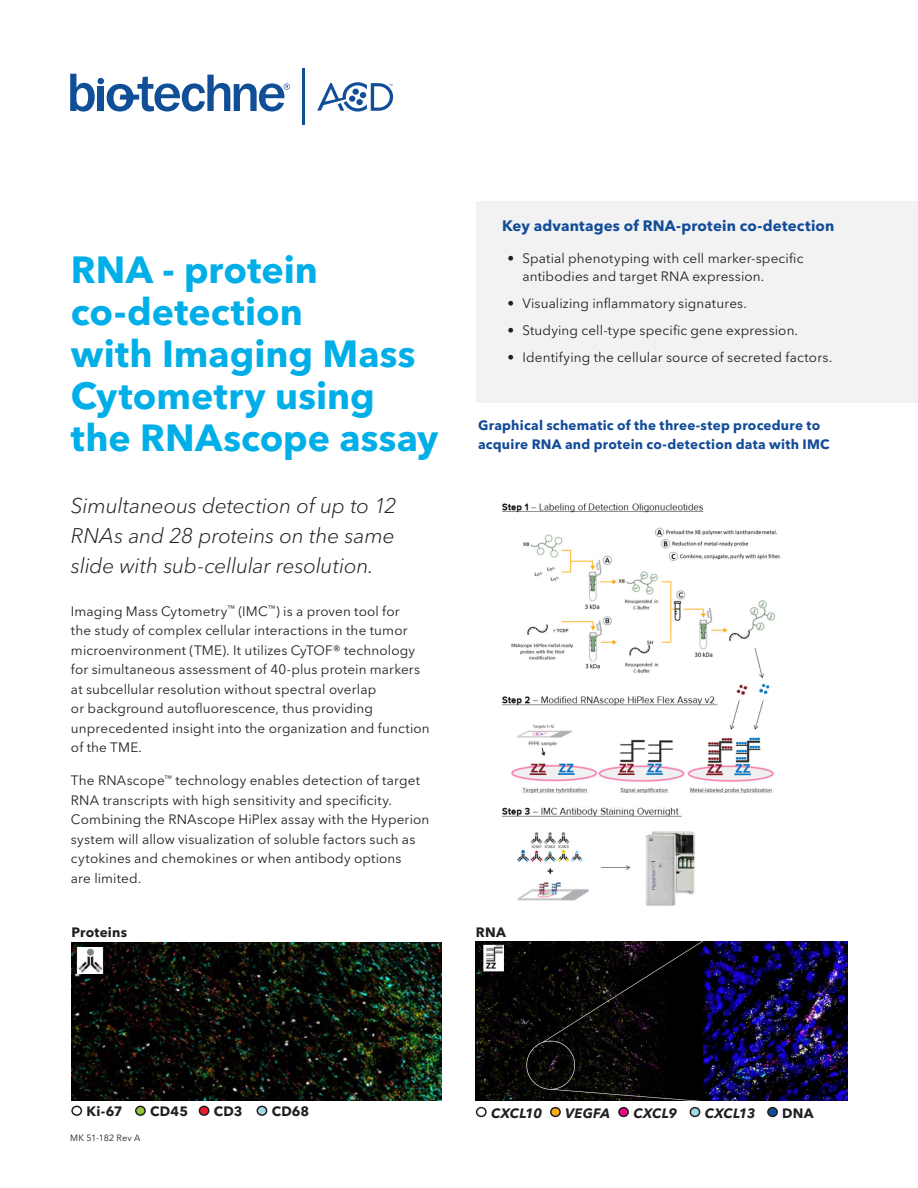
<style>
.page{position:relative;width:918px;height:1188px;background:#fff}
.page>*{position:absolute;margin:0;border:0;box-sizing:border-box;transform-origin:0 0}
.t1{font:700 37.5px/42px "Avenir Next LT Pro";color:#00aee8}
.Statement{font:italic 300 21px/30px "Avenir Next LT Pro";letter-spacing:-.01em;color:#231f20;text-align:justify}
.Subhead{font:700 15px "Avenir Next LT Pro";letter-spacing:.01em;color:#124c98}
.Body_Copy{font:13.5px/19.5px "Avenir Next LT Pro";letter-spacing:.01em;color:#231f20}
.Subhead-2{font:700 13.5px/19.5px "Avenir Next LT Pro";letter-spacing:.015em;color:#124c98}
.Body_Copy-2{font:700 13.5px "Avenir Next LT Pro";letter-spacing:.015em;color:#231f20}
.Body_Copy-3{font:italic 700 13.5px "Avenir Next LT Pro";letter-spacing:.005em;color:#231f20}
.Trademark_and_Job_Co{font:9px "Avenir Next LT Pro";letter-spacing:.015em;color:#231f20}
</style>
<div class="page">
<div style="left:477px;top:201px;width:441px;height:201px;background:#f2f2f2"></div>
<img style="left:501px;top:503px;width:280px;height:403px">
<img style="left:71px;top:942px;width:371px;height:158px">
<img style="left:476px;top:942px;width:372px;height:158px">
<img style="left:77px;top:947px;width:26px;height:27px">
<div style="left:71px;top:1106px;width:11px;height:10px;border:2px solid #231f20;border-radius:50%"></div>
<div style="left:476px;top:1107px;width:11px;height:10px;border:2px solid #231f20;border-radius:50%"></div>
<div style="left:136px;top:1106px;width:9px;height:9px;background:#90c53c;border-radius:50%"></div>
<div style="left:135px;top:1106px;width:11px;height:10px;border:2px solid #231f20;border-radius:50%"></div>
<div style="left:551px;top:1108px;width:9px;height:8px;background:#faad19;border-radius:50%"></div>
<div style="left:550px;top:1107px;width:11px;height:10px;border:2px solid #231f20;border-radius:50%"></div>
<div style="left:199px;top:1106px;width:10px;height:9px;background:#ee1b2c;border-radius:50%"></div>
<div style="left:199px;top:1106px;width:10px;height:10px;border:2px solid #231f20;border-radius:50%"></div>
<div style="left:619px;top:1108px;width:9px;height:8px;background:#ed028c;border-radius:50%"></div>
<div style="left:618px;top:1107px;width:11px;height:10px;border:2px solid #231f20;border-radius:50%"></div>
<div style="left:257px;top:1106px;width:10px;height:9px;background:#a0dae4;border-radius:50%"></div>
<div style="left:257px;top:1106px;width:10px;height:10px;border:2px solid #231f20;border-radius:50%"></div>
<div style="left:690px;top:1108px;width:10px;height:8px;background:#a0dae4;border-radius:50%"></div>
<div style="left:690px;top:1107px;width:10px;height:10px;border:2px solid #231f20;border-radius:50%"></div>
<div style="left:768px;top:1108px;width:9px;height:8px;background:#124c98;border-radius:50%"></div>
<div style="left:767px;top:1107px;width:11px;height:10px;border:2px solid #231f20;border-radius:50%"></div>
<svg style="left:70px;top:74px;width:25px;height:38px"></svg>
<div style="left:98px;top:87px;width:6px;height:24px;background:#104e97"></div>
<div style="left:97px;top:78px;width:7px;height:6px;background:#104e97;border-radius:50%"></div>
<svg style="left:107px;top:75px;width:183px;height:37px"></svg>
<hr style="left:303px;top:69px;width:2px;height:56px;background:#104e97">
<svg style="left:317px;top:82px;width:76px;height:30px"></svg>
<p class="t1" style="left:71px;top:249px;width:369px">RNA - protein co-detection<br>with Imaging Mass<br>Cytometry using the RNAscope assay</p>
<p class="Statement" style="left:71px;top:491px;width:327px">Simultaneous detection of up to 12<br>RNAs and 28 proteins on the same slide with sub-cellular resolution.</p>
<p class="Body_Copy" style="left:71px;top:602px;width:360px">Imaging Mass Cytometry<sup>™</sup> (IMC<sup>™</sup>) is a proven tool for<br>the study of complex cellular interactions in the tumor microenvironment (TME). It utilizes CyTOF® technology for simultaneous assessment of 40-plus protein markers at subcellular resolution without spectral overlap<br>or background autofluorescence, thus providing unprecedented insight into the organization and function of the TME.</p>
<p class="Body_Copy" style="left:71px;top:771px;width:360px">The RNAscope<sup>™</sup> technology enables detection of target RNA transcripts with high sensitivity and specificity.<br>Combining the RNAscope HiPlex assay with the Hyperion system will allow visualization of soluble factors such as cytokines and chemokines or when antibody options<br>are limited.</p>
<p class="Subhead" style="left:502px;top:217px;width:334px">Key advantages of RNA-protein co-detection</p>
<p class="Body_Copy" style="left:522px;top:249px;width:283px;line-height:18px;text-indent:-15px">• Spatial phenotyping with cell marker-specific antibodies and target RNA expression.</p>
<p class="Body_Copy" style="left:507px;top:293px;width:241px">• Visualizing inflammatory signatures.</p>
<p class="Body_Copy" style="left:507px;top:320px;width:292px">• Studying cell-type specific gene expression.</p>
<p class="Body_Copy" style="left:507px;top:347px;width:326px">• Identifying the cellular source of secreted factors.</p>
<p class="Subhead-2" style="left:478px;top:415px;width:353px">Graphical schematic of the three-step procedure to acquire RNA and protein co-detection data with IMC</p>
<p class="Body_Copy-2" style="left:71px;top:924px;width:57px">Proteins</p>
<p class="Body_Copy-2" style="left:476px;top:924px;width:31px">RNA</p>
<p class="Body_Copy-2" style="left:87px;top:1103px;width:38px">Ki-67</p>
<p class="Body_Copy-2" style="left:150px;top:1103px;width:39px">CD45</p>
<p class="Body_Copy-2" style="left:214px;top:1103px;width:30px">CD3</p>
<p class="Body_Copy-2" style="left:272px;top:1103px;width:39px">CD68</p>
<p class="Body_Copy-3" style="left:491px;top:1105px;width:52px">CXCL10</p>
<p class="Body_Copy-3" style="left:565px;top:1105px;width:46px">VEGFA</p>
<p class="Body_Copy-3" style="left:633px;top:1105px;width:45px">CXCL9</p>
<p class="Trademark_and_Job_Co" style="left:70px;top:1132px;width:72px">MK 51-182 Rev A</p>
<p class="Body_Copy-3" style="left:705px;top:1105px;width:52px">CXCL13</p>
<p class="Body_Copy-2" style="left:782px;top:1105px;width:33px">DNA</p>
</div>
